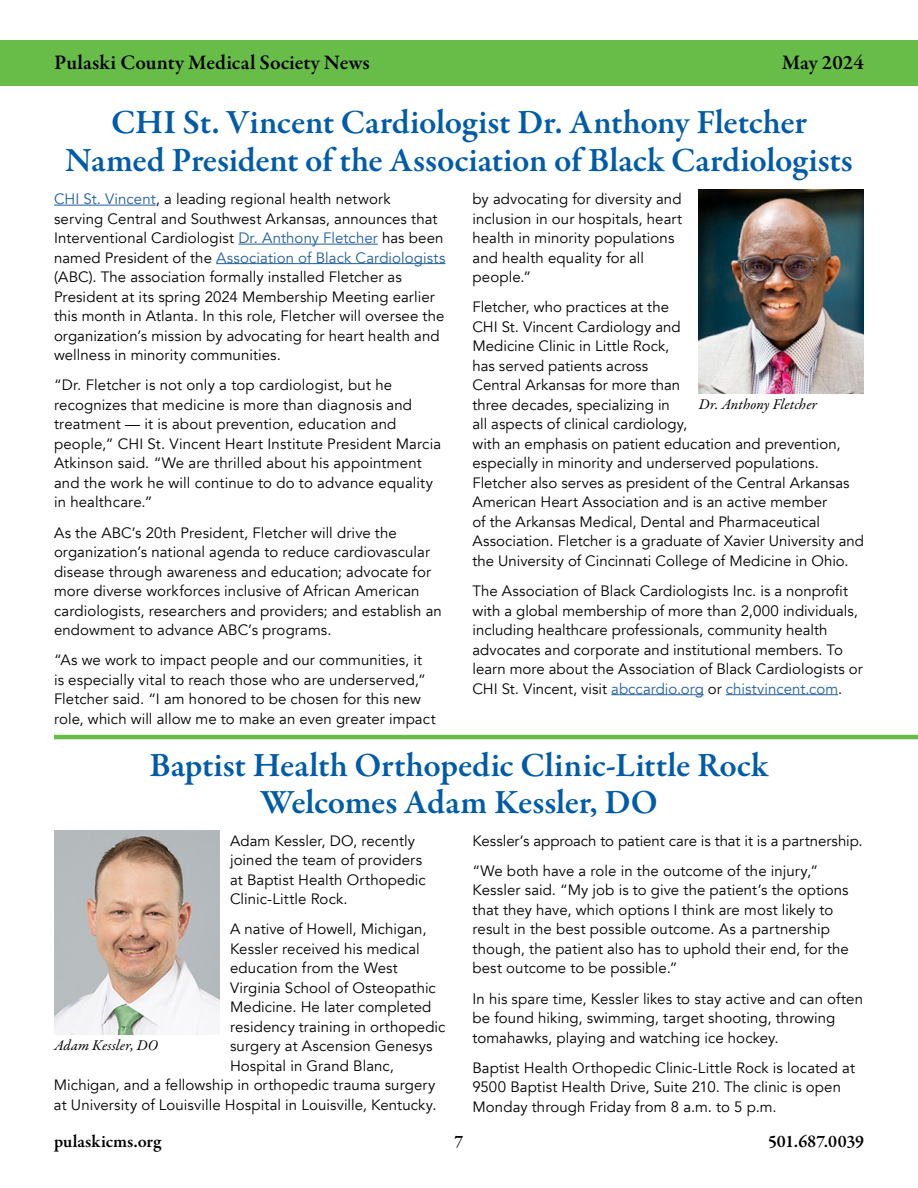
<style>
.page{position:relative;width:918px;height:1188px;background:#fff}
.page>*{position:absolute;margin:0;border:0;box-sizing:border-box;transform-origin:0 0}
.t1{font:600 34.5px/37.5px "Garamond Premr Pro";letter-spacing:-.005em;color:#005ba8;text-align:center}
.t2{font:600 21px "Garamond Premr Pro";color:#000}
.t3{font:600 18px "Garamond Premr Pro";color:#000}
.t4{font:15px/19.5px "Avenir";letter-spacing:.005em;color:#000}
.t5{font:italic 15px "Garamond Premr Pro";letter-spacing:.005em;color:#000}
.s1{color:#215e9e}
</style>
<div class="page">
<div style="left:0;top:40px;width:918px;height:46px;background:#68bd49"></div>
<hr style="left:54px;top:205px;width:102px;height:1px;background:#215e9e">
<hr style="left:238px;top:244px;width:140px;height:1px;background:#215e9e">
<hr style="left:216px;top:263px;width:229px;height:1px;background:#215e9e">
<hr style="left:611px;top:694px;width:93px;height:1px;background:#215e9e">
<hr style="left:726px;top:694px;width:112px;height:1px;background:#215e9e">
<hr style="left:54px;top:735px;width:864px;height:4px;background:#68bd49">
<img style="left:699px;top:189px;width:165px;height:204px">
<img style="left:54px;top:831px;width:165px;height:204px">
<h2 class="t2" style="left:54px;top:50px;width:317px">Pulaski County Medical Society News</h2>
<h2 class="t2" style="left:782px;top:50px;width:84px">May 2024</h2>
<h1 class="t1" style="left:65px;top:104px;width:789px">CHI St. Vincent Cardiologist Dr. Anthony Fletcher<br>Named President of the Association of Black Cardiologists</h1>
<p class="t4" style="left:54px;top:189px;width:393px"><span class="s1">CHI St. Vincent</span>, a leading regional health network<br>serving Central and Southwest Arkansas, announces that Interventional Cardiologist <span class="s1">Dr. Anthony Fletcher</span> has been named President of the <span class="s1">Association of Black Cardiologists </span>(ABC). The association formally installed Fletcher as President at its spring 2024 Membership Meeting earlier this month in Atlanta. In this role, Fletcher will oversee the organization’s mission by advocating for heart health and wellness in minority communities.</p>
<p class="t4" style="left:54px;top:376px;width:389px">“Dr. Fletcher is not only a top cardiologist, but he recognizes that medicine is more than diagnosis and treatment — it is about prevention, education and people,” CHI St. Vincent Heart Institute President Marcia Atkinson said. “We are thrilled about his appointment and the work he will continue to do to advance equality in healthcare.”</p>
<p class="t4" style="left:54px;top:523px;width:389px">As the ABC’s 20th President, Fletcher will drive the organization’s national agenda to reduce cardiovascular disease through awareness and education; advocate for more diverse workforces inclusive of African American cardiologists, researchers and providers; and establish an endowment to advance ABC’s programs.</p>
<p class="t4" style="left:54px;top:651px;width:383px">“As we work to impact people and our communities, it is especially vital to reach those who are underserved,” Fletcher said. “I am honored to be chosen for this new role, which will allow me to make an even greater impact</p>
<p class="t4" style="left:472px;top:189px;width:211px">by advocating for diversity and inclusion in our hospitals, heart health in minority populations and health equality for all people.”</p>
<p class="t4" style="left:472px;top:298px;width:393px">Fletcher, who practices at the<br>CHI St. Vincent Cardiology and<br>Medicine Clinic in Little Rock,<br>has served patients across<br>Central Arkansas for more than<br>three decades, specializing in<br>all aspects of clinical cardiology,<br>with an emphasis on patient education and prevention, especially in minority and underserved populations.<br>Fletcher also serves as president of the Central Arkansas American Heart Association and is an active member<br>of the Arkansas Medical, Dental and Pharmaceutical Association. Fletcher is a graduate of Xavier University and the University of Cincinnati College of Medicine in Ohio.</p>
<p class="t4" style="left:472px;top:581px;width:392px">The Association of Black Cardiologists Inc. is a nonprofit with a global membership of more than 2,000 individuals, including healthcare professionals, community health advocates and corporate and institutional members. To learn more about the Association of Black Cardiologists or CHI St. Vincent, visit <span class="s1">abccardio.org</span> or <span class="s1">chistvincent.com</span>.</p>
<p class="t5" style="left:699px;top:395px;width:120px">Dr. Anthony Fletcher</p>
<h1 class="t1" style="left:149px;top:747px;width:621px">Baptist Health Orthopedic Clinic-Little Rock<br>Welcomes Adam Kessler, DO</h1>
<p class="t4" style="left:230px;top:831px;width:197px">Adam Kessler, DO, recently joined the team of providers at Baptist Health Orthopedic<br>Clinic-Little Rock.</p>
<p class="t4" style="left:230px;top:920px;width:198px">A native of Howell, Michigan,</p>
<p class="t4" style="left:230px;top:939px;width:191px">Kessler received his medical</p>
<p class="t4" style="left:230px;top:959px;width:169px">education from the West</p>
<p class="t4" style="left:230px;top:978px;width:207px">Virginia School of Osteopathic</p>
<p class="t4" style="left:230px;top:998px;width:203px">Medicine. He later completed</p>
<p class="t4" style="left:230px;top:1017px;width:217px">residency training in orthopedic</p>
<p class="t4" style="left:230px;top:1037px;width:204px">surgery at Ascension Genesys</p>
<p class="t4" style="left:230px;top:1056px;width:165px">Hospital in Grand Blanc,</p>
<p class="t4" style="left:54px;top:1076px;width:383px">Michigan, and a fellowship in orthopedic trauma surgery</p>
<p class="t4" style="left:54px;top:1095px;width:384px">at University of Louisville Hospital in Louisville, Kentucky.</p>
<p class="t5" style="left:54px;top:1036px;width:105px">Adam Kessler, DO</p>
<p class="t4" style="left:472px;top:825px;width:392px;line-height:30.3px">Kessler’s approach to patient care is that it is a partnership. “We both have a role in the outcome of the injury,”</p>
<p class="t4" style="left:472px;top:881px;width:378px">Kessler said. “My job is to give the patient’s the options that they have, which options I think are most likely to result in the best possible outcome. As a partnership though, the patient also has to uphold their end, for the best outcome to be possible.”</p>
<p class="t4" style="left:472px;top:989px;width:392px">In his spare time, Kessler likes to stay active and can often be found hiking, swimming, target shooting, throwing tomahawks, playing and watching ice hockey.</p>
<p class="t4" style="left:472px;top:1058px;width:384px">Baptist Health Orthopedic Clinic-Little Rock is located at<br>9500 Baptist Health Drive, Suite 210. The clinic is open<br>Monday through Friday from 8 a.m. to 5 p.m.</p>
<p class="t3" style="left:54px;top:1130px;width:109px">pulaskicms.org</p>
<p class="t3" style="left:455px;top:1130px;width:10px">7</p>
<p class="t3" style="left:768px;top:1130px;width:97px">501.687.0039</p>
</div>
